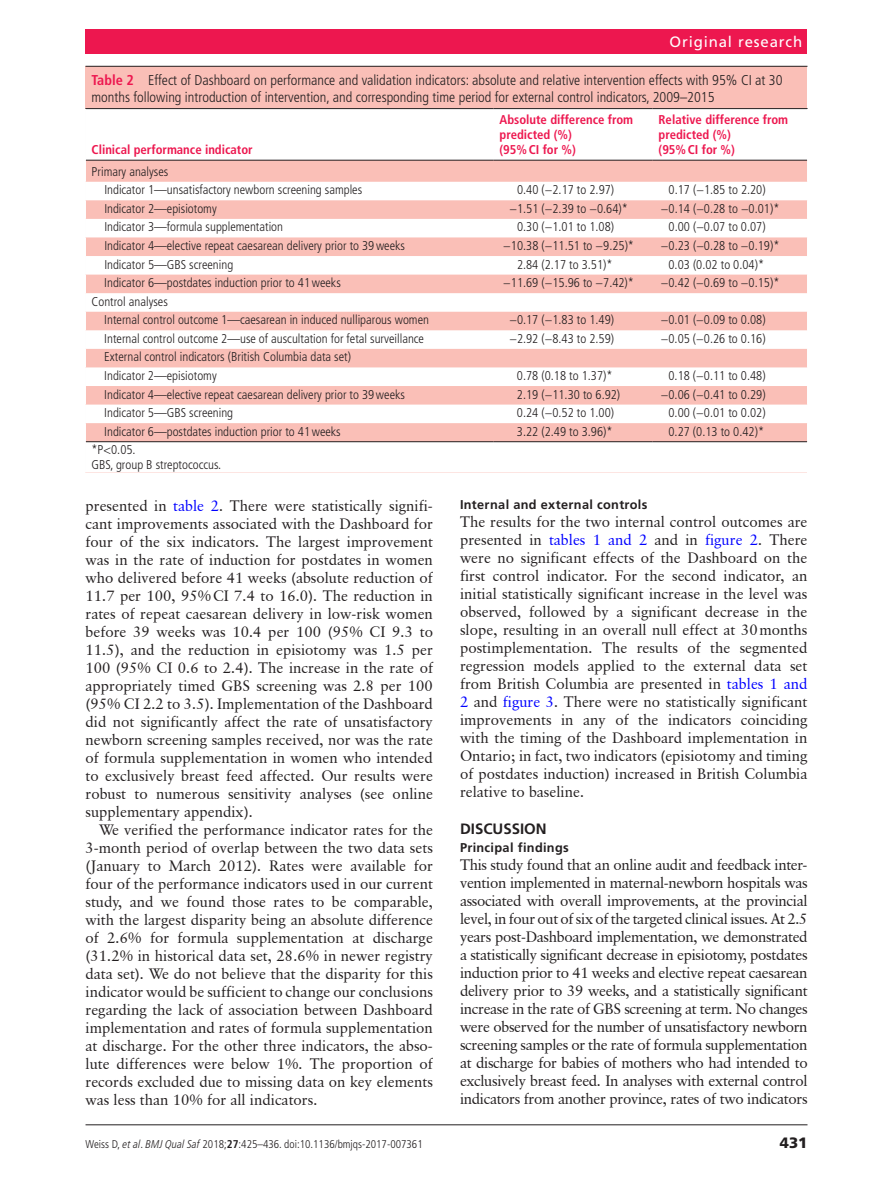
<style>
.page{position:relative;width:893px;height:1191px;background:#fff}
.page>*{position:absolute;margin:0;border:0;box-sizing:border-box;transform-origin:0 0}
.t1{font:15px/18px "Classical Garamond BT";color:#231f20;text-align:justify}
.t2{font:15px "Frutiger LT Std";letter-spacing:.055em;color:#fff}
.t3{font:700 15px "Frutiger LT Std";color:#231f20}
.t4{font:900 15px "Frutiger LT Std";color:#231f20}
.t5{font:300 condensed 14.25px/17.2px "Frutiger LT Pro";color:#231f20}
.t6{font:300 condensed 12.75px/18.6px "Frutiger LT Pro";color:#231f20}
.t7{font:700 condensed 12.75px/15px "Frutiger LT Pro";color:#ed174f}
.t8{font:700 12.75px "Frutiger LT Std";letter-spacing:.025em;color:#231f20}
.t9{font:300 condensed 11.25px "Frutiger LT Pro";color:#231f20}
.s1{font-weight:700;color:#ed174f}
.s2{color:#00f}
.s3{font-style:italic}
.s4{font-weight:700}
</style>
<div class="page">
<hr style="left:86px;top:1124px;width:721px;height:1px;background:#231f20">
<div style="left:86px;top:30px;width:721px;height:24px;background:#ed174f"></div>
<div style="left:86px;top:66px;width:721px;height:406px;background:#fabfb7"></div>
<hr style="left:86px;top:66px;width:721px;height:1px;background:#231f20">
<div style="left:86px;top:109px;width:721px;height:363px;background:#fff"></div>
<svg style="left:86px;top:160px;width:721px;height:282px"></svg>
<svg style="left:86px;top:182px;width:721px;height:241px;fill:#fff"></svg>
<hr style="left:85px;top:108px;width:409px;height:1px;background:#231f20">
<hr style="left:86px;top:160px;width:407px;height:1px;background:#231f20">
<hr style="left:494px;top:108px;width:158px;height:1px;background:#231f20">
<hr style="left:494px;top:160px;width:158px;height:1px;background:#231f20">
<hr style="left:652px;top:108px;width:156px;height:1px;background:#231f20">
<hr style="left:652px;top:160px;width:155px;height:1px;background:#231f20">
<hr style="left:86px;top:441px;width:407px;height:1px;background:#231f20">
<hr style="left:494px;top:441px;width:158px;height:1px;background:#231f20">
<hr style="left:652px;top:441px;width:155px;height:1px;background:#231f20">
<p class="t2" style="left:670px;top:33px;width:134px">Original research</p>
<p class="t5" style="left:92px;top:72px;width:693px"><span class="s1">Table 2</span> Effect of Dashboard on performance and validation indicators: absolute and relative intervention effects with 95% CI at 30 months following introduction of intervention, and corresponding time period for external control indicators, 2009–2015</p>
<p class="t7" style="left:92px;top:142px;width:163px">Clinical performance indicator</p>
<p class="t7" style="left:499px;top:112px;width:135px">Absolute difference from predicted (%)<br>(95%CI for %)</p>
<p class="t7" style="left:659px;top:112px;width:131px">Relative difference from predicted (%)<br>(95%CI for %)</p>
<p class="t6" style="left:104px;top:162px;width:259px;text-indent:-13px">Primary analyses<br>Indicator 1—unsatisfactory newborn screening samples</p>
<p class="t6" style="left:517px;top:181px;width:99px">0.40 (−2.17 to 2.97)</p>
<p class="t6" style="left:669px;top:181px;width:99px">0.17 (−1.85 to 2.20)</p>
<p class="t6" style="left:104px;top:199px;width:114px">Indicator 2—episiotomy</p>
<p class="t6" style="left:509px;top:199px;width:120px">−1.51 (−2.39 to −0.64)*</p>
<p class="t6" style="left:661px;top:199px;width:120px">−0.14 (−0.28 to −0.01)*</p>
<p class="t6" style="left:104px;top:218px;width:180px">Indicator 3—formula supplementation</p>
<p class="t6" style="left:517px;top:218px;width:99px">0.30 (−1.01 to 1.08)</p>
<p class="t6" style="left:668px;top:218px;width:99px">0.00 (−0.07 to 0.07)</p>
<p class="t6" style="left:104px;top:236px;width:302px">Indicator 4—elective repeat caesarean delivery prior to 39weeks</p>
<p class="t6" style="left:503px;top:236px;width:132px">−10.38 (−11.51 to −9.25)*</p>
<p class="t6" style="left:661px;top:236px;width:120px">−0.23 (−0.28 to −0.19)*</p>
<p class="t6" style="left:104px;top:255px;width:130px">Indicator 5—GBS screening</p>
<p class="t6" style="left:517px;top:255px;width:97px">2.84 (2.17 to 3.51)*</p>
<p class="t6" style="left:668px;top:255px;width:97px">0.03 (0.02 to 0.04)*</p>
<p class="t6" style="left:104px;top:273px;width:238px">Indicator 6—postdates induction prior to 41weeks</p>
<p class="t6" style="left:503px;top:273px;width:132px">−11.69 (−15.96 to −7.42)*</p>
<p class="t6" style="left:661px;top:273px;width:120px">−0.42 (−0.69 to −0.15)*</p>
<p class="t6" style="left:104px;top:292px;width:326px;text-indent:-13px">Control analyses<br>Internal control outcome 1—caesarean in induced nulliparous women</p>
<p class="t6" style="left:509px;top:311px;width:106px">−0.17 (−1.83 to 1.49)</p>
<p class="t6" style="left:661px;top:311px;width:106px">−0.01 (−0.09 to 0.08)</p>
<p class="t6" style="left:104px;top:329px;width:321px">Internal control outcome 2—use of auscultation for fetal surveillance</p>
<p class="t6" style="left:509px;top:329px;width:106px">−2.92 (−8.43 to 2.59)</p>
<p class="t6" style="left:661px;top:329px;width:106px">−0.05 (−0.26 to 0.16)</p>
<p class="t6" style="left:104px;top:348px;width:248px">External control indicators (British Columbia data set)<br>Indicator 2—episiotomy</p>
<p class="t6" style="left:517px;top:366px;width:97px">0.78 (0.18 to 1.37)*</p>
<p class="t6" style="left:668px;top:366px;width:99px">0.18 (−0.11 to 0.48)</p>
<p class="t6" style="left:104px;top:385px;width:302px">Indicator 4—elective repeat caesarean delivery prior to 39weeks</p>
<p class="t6" style="left:517px;top:385px;width:105px">2.19 (−11.30 to 6.92)</p>
<p class="t6" style="left:661px;top:385px;width:106px">−0.06 (−0.41 to 0.29)</p>
<p class="t6" style="left:104px;top:403px;width:130px">Indicator 5—GBS screening</p>
<p class="t6" style="left:517px;top:403px;width:99px">0.24 (−0.52 to 1.00)</p>
<p class="t6" style="left:668px;top:403px;width:99px">0.00 (−0.01 to 0.02)</p>
<p class="t6" style="left:104px;top:422px;width:238px">Indicator 6—postdates induction prior to 41weeks</p>
<p class="t6" style="left:517px;top:422px;width:97px">3.22 (2.49 to 3.96)*</p>
<p class="t6" style="left:668px;top:422px;width:97px">0.27 (0.13 to 0.42)*</p>
<p class="t6" style="left:92px;top:442px;width:131px;line-height:15px">*P&lt;0.05.<br>GBS, group B streptococcus.</p>
<p class="t1" style="left:85px;top:496px;width:349px">presented in <span class="s2">table 2</span>. There were statistically signifi&shy;cant improvements associated with the Dashboard for four of the six indicators. The largest improvement was in the rate of induction for postdates in women who delivered before 41 weeks (absolute reduction of 11.7 per 100, 95%CI 7.4 to 16.0). The reduction in rates of repeat caesarean delivery in low-risk women before 39 weeks was 10.4 per 100 (95% CI 9.3 to 11.5), and the reduction in episiotomy was 1.5 per 100 (95% CI 0.6 to 2.4). The increase in the rate of appropriately timed GBS screening was 2.8 per 100 (95% CI 2.2 to 3.5). Implementation of the Dashboard did not significantly affect the rate of unsatisfactory newborn screening samples received, nor was the rate of formula supplementation in women who intended to exclusively breast feed affected. Our results were robust to numerous sensitivity analyses (see online supplementary appendix).</p>
<p class="t1" style="left:85px;top:820px;width:349px;text-indent:14px">We verified the performance indicator rates for the 3-month period of overlap between the two data sets (January to March 2012). Rates were available for four of the performance indicators used in our current study, and we found those rates to be comparable, with the largest disparity being an absolute difference of 2.6% for formula supplementation at discharge (31.2% in historical data set, 28.6% in newer registry data set). We do not believe that the disparity for this indicator would be sufficient to change our conclusions regarding the lack of association between Dashboard implementation and rates of formula supplementation at discharge. For the other three indicators, the abso&shy;lute differences were below 1%. The proportion of records excluded due to missing data on key elements was less than 10% for all indicators.</p>
<p class="t8" style="left:460px;top:497px;width:189px">Internal and external controls</p>
<p class="t1" style="left:460px;top:513px;width:349px">The results for the two internal control outcomes are presented in <span class="s2">tables 1 and 2</span> and in <span class="s2">figure 2</span>. There were no significant effects of the Dashboard on the first control indicator. For the second indicator, an initial statistically significant increase in the level was observed, followed by a significant decrease in the slope, resulting in an overall null effect at 30months postimplementation. The results of the segmented regression models applied to the external data set from British Columbia are presented in <span class="s2">tables 1 and 2</span> and <span class="s2">figure 3</span>. There were no statistically significant improvements in any of the indicators coinciding with the timing of the Dashboard implementation in Ontario; in fact, two indicators (episiotomy and timing of postdates induction) increased in British Columbia relative to baseline.</p>
<p class="t3" style="left:460px;top:820px;width:88px">Discussion</p>
<p class="t8" style="left:460px;top:840px;width:110px">Principal findings</p>
<p class="t1" style="left:460px;top:855px;width:349px">This study found that an online audit and feedback inter&shy;vention implemented in maternal-newborn hospitals was associated with overall improvements, at the provincial level, in four out of six of the targeted clinical issues. At 2.5 years post-Dashboard implementation, we demonstrated a statistically significant decrease in episiotomy, postdates induction prior to 41 weeks and elective repeat caesarean delivery prior to 39 weeks, and a statistically significant increase in the rate of GBS screening at term. No changes were observed for the number of unsatisfactory newborn screening samples or the rate of formula supplementation at discharge for babies of mothers who had intended to exclusively breast feed. In analyses with external control indicators from another province, rates of two indicators</p>
<p class="t9" style="left:86px;top:1137px;width:339px">Weiss D, <span class="s3">et al</span>. <span class="s3">BMJ Qual Saf</span> 2018;<span class="s4">27</span>:425–436. doi:10.1136/bmjqs-2017-007361</p>
<p class="t4" style="left:780px;top:1133px;width:29px">431</p>
</div>
